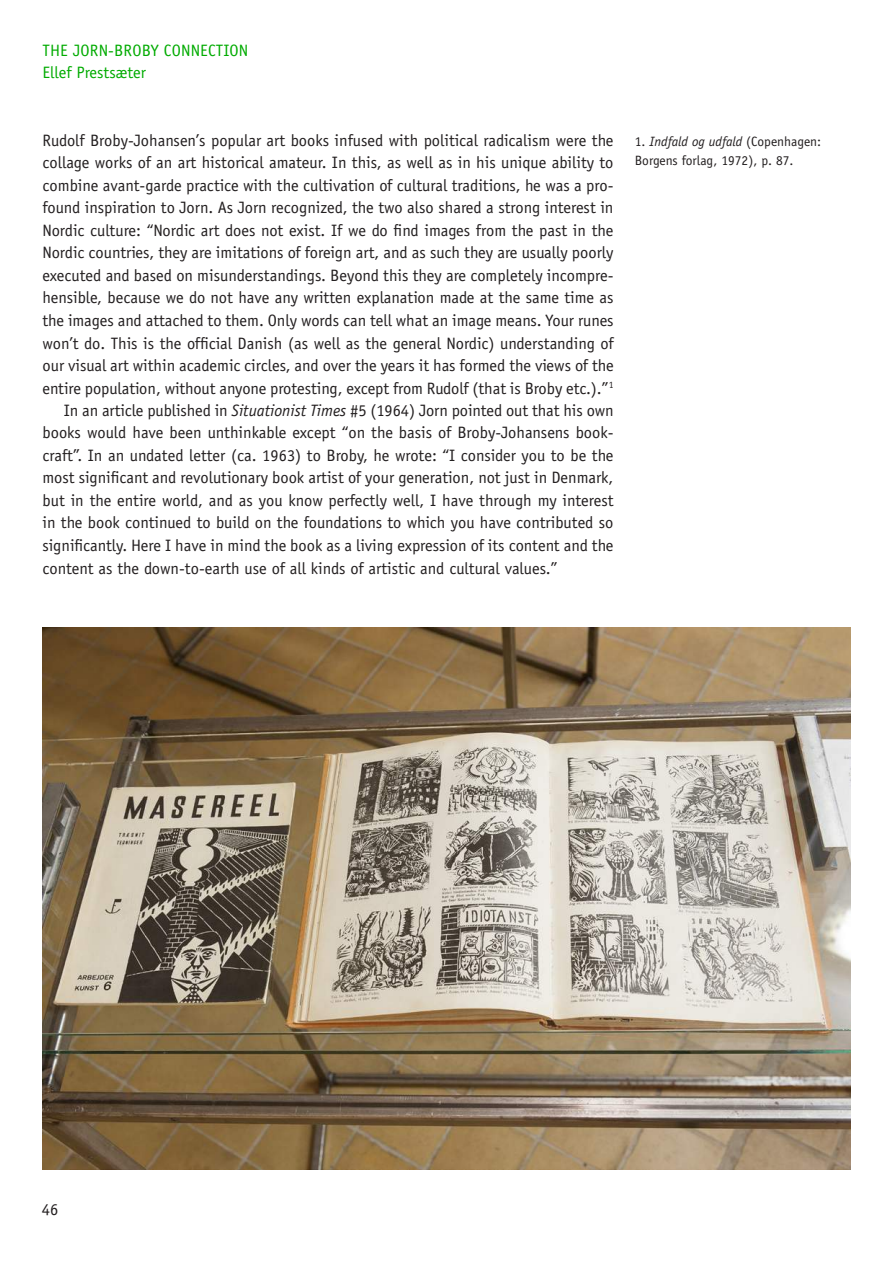
<style>
.page{position:relative;width:893px;height:1263px;background:#fff}
.page>*{position:absolute;margin:0;border:0;box-sizing:border-box;transform-origin:0 0}
.t1{font:16.5px "Officina Sans Std";color:#231f20}
.t2{font:16.5px/22.5px "Officina Sans Std";letter-spacing:.01em;color:#00ab00}
.t3{font:13.5px/18.8px "Officina Sans Std";color:#231f20}
.s1{font-style:italic}
</style>
<div class="page">
<img style="left:43px;top:627px;width:807px;height:542px">
<p class="t2" style="left:43px;top:39px;width:207px">THE JORN-BROBY CONNECTION<br>Ellef Prestsæter</p>
<p class="t1" style="left:43px;top:131px;width:572px">Rudolf Broby-Johansen’s popular art books infused with political radicalism were the</p>
<p class="t1" style="left:43px;top:153px;width:572px">collage works of an art historical amateur. In this, as well as in his unique ability to</p>
<p class="t1" style="left:43px;top:176px;width:572px">combine avant-garde practice with the cultivation of cultural traditions, he was a pro-</p>
<p class="t1" style="left:43px;top:198px;width:572px">found inspiration to Jorn. As Jorn recognized, the two also shared a strong interest in</p>
<p class="t1" style="left:43px;top:221px;width:572px">Nordic culture: “Nordic art does not exist. If we do find images from the past in the</p>
<p class="t1" style="left:43px;top:243px;width:572px">Nordic countries, they are imitations of foreign art, and as such they are usually poorly</p>
<p class="t1" style="left:43px;top:266px;width:572px">executed and based on misunderstandings. Beyond this they are completely incompre-</p>
<p class="t1" style="left:43px;top:288px;width:572px">hensible, because we do not have any written explanation made at the same time as</p>
<p class="t1" style="left:43px;top:311px;width:573px">the images and attached to them. Only words can tell what an image means. Your runes</p>
<p class="t1" style="left:43px;top:333px;width:573px">won’t do. This is the official Danish (as well as the general Nordic) understanding of</p>
<p class="t1" style="left:43px;top:356px;width:573px">our visual art within academic circles, and over the years it has formed the views of the</p>
<p class="t1" style="left:43px;top:378px;width:572px">entire population, without anyone protesting, except from Rudolf (that is Broby etc.).”<sup>1</sup></p>
<p class="t1" style="left:64px;top:401px;width:551px">In an article published in <span class="s1">Situationist Times</span> #5 (1964) Jorn pointed out that his own</p>
<p class="t1" style="left:43px;top:423px;width:572px">books would have been unthinkable except “on the basis of Broby-Johansens book-</p>
<p class="t1" style="left:43px;top:446px;width:573px">craft”. In an undated letter (ca. 1963) to Broby, he wrote: “I consider you to be the</p>
<p class="t1" style="left:43px;top:468px;width:572px">most significant and revolutionary book artist of your generation, not just in Denmark,</p>
<p class="t1" style="left:43px;top:491px;width:573px">but in the entire world, and as you know perfectly well, I have through my interest</p>
<p class="t1" style="left:43px;top:513px;width:572px">in the book continued to build on the foundations to which you have contributed so</p>
<p class="t1" style="left:43px;top:536px;width:573px">significantly. Here I have in mind the book as a living expression of its content and the</p>
<p class="t1" style="left:43px;top:558px;width:516px">content as the down-to-earth use of all kinds of artistic and cultural values.”</p>
<p class="t3" style="left:635px;top:132px;width:188px">1. <span class="s1">Indfald og udfald</span> (Copenhagen:<br>Borgens forlag, 1972), p. 87.</p>
<p class="t1" style="left:42px;top:1199px;width:18px">46</p>
</div>
